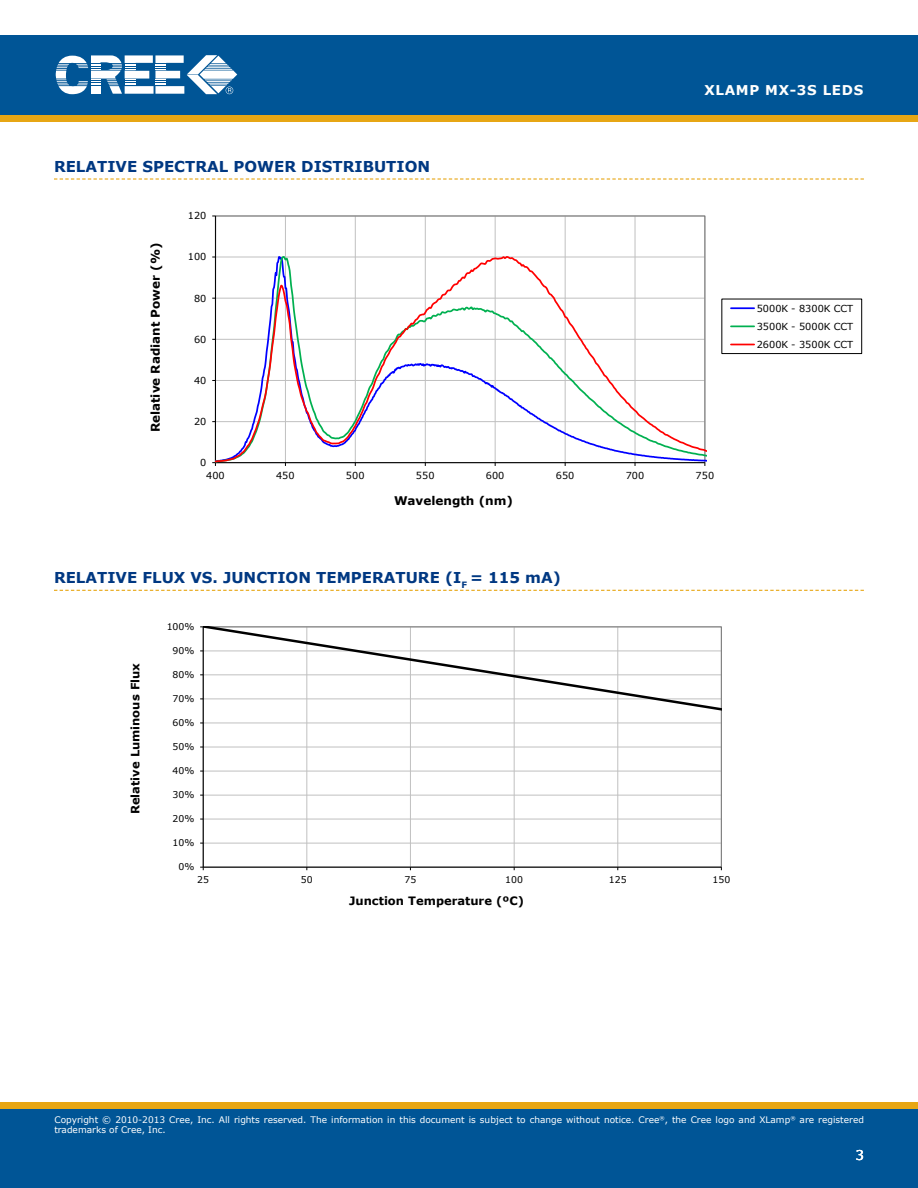
<style>
.page{position:relative;width:918px;height:1188px;background:#fff}
.page>*{position:absolute;margin:0;border:0;box-sizing:border-box;transform-origin:0 0}
.t1{font:700 15px "Verdana";color:#003882}
.t2{font:700 13.5px "Verdana";letter-spacing:.05em;color:#fffffe}
.t3{font:13.5px "Verdana";color:#fff}
.t4{font:700 12px "Verdana";color:#000}
.t5{font:700 11.55px "Verdana";color:#000}
.t6{font:9.6px/18.1px "Verdana";letter-spacing:.005em;color:#000;text-align:justify}
.t7{font:9.3px "Verdana";letter-spacing:.005em;color:#000}
.t8{font:9px/10.8px "Verdana";color:#fff}
</style>
<div class="page">
<div style="left:0;top:35px;width:918px;height:80px;background:#005596"></div>
<svg style="left:56px;top:55px;width:181px;height:39px"></svg>
<div style="left:0;top:1108px;width:918px;height:80px;background:#005596"></div>
<div style="left:0;top:115px;width:918px;height:7px;background:#e7a614"></div>
<div style="left:0;top:1102px;width:918px;height:6px;background:#e7a614"></div>
<svg style="left:54px;top:178px;width:810px;height:2px"></svg>
<svg style="left:54px;top:590px;width:810px;height:1px"></svg>
<hr style="left:285px;top:216px;width:1px;height:247px;background:#c0c0c0">
<hr style="left:355px;top:216px;width:1px;height:247px;background:#c0c0c0">
<hr style="left:425px;top:216px;width:1px;height:247px;background:#c0c0c0">
<hr style="left:495px;top:216px;width:1px;height:247px;background:#c0c0c0">
<hr style="left:565px;top:216px;width:1px;height:247px;background:#c0c0c0">
<hr style="left:635px;top:216px;width:1px;height:247px;background:#c0c0c0">
<hr style="left:705px;top:216px;width:1px;height:247px;background:#c0c0c0">
<hr style="left:215px;top:216px;width:1px;height:247px;background:#000">
<svg style="left:215px;top:255px;width:491px;height:209px"></svg>
<div style="left:722px;top:299px;width:140px;height:55px;border:1px solid #000"></div>
<hr style="left:731px;top:307px;width:23px;height:2px;background:#00f">
<svg style="left:731px;top:326px;width:23px;height:1px"></svg>
<svg style="left:731px;top:344px;width:23px;height:1px"></svg>
<hr style="left:203px;top:843px;width:518px;height:1px;background:#c0c0c0">
<hr style="left:203px;top:819px;width:518px;height:1px;background:#c0c0c0">
<hr style="left:203px;top:795px;width:518px;height:1px;background:#c0c0c0">
<hr style="left:203px;top:771px;width:518px;height:1px;background:#c0c0c0">
<hr style="left:203px;top:747px;width:518px;height:1px;background:#c0c0c0">
<hr style="left:307px;top:627px;width:1px;height:240px;background:#c0c0c0">
<hr style="left:410px;top:627px;width:1px;height:240px;background:#c0c0c0">
<hr style="left:514px;top:627px;width:1px;height:240px;background:#c0c0c0">
<hr style="left:618px;top:627px;width:1px;height:240px;background:#c0c0c0">
<hr style="left:203px;top:627px;width:1px;height:240px;background:#000">
<hr style="left:203px;top:867px;width:518px;height:1px;background:#000">
<svg style="left:203px;top:627px;width:518px;height:102px"></svg>
<h1 class="t1" style="left:54px;top:157px;width:378px">RELATIVE SPECTRAL POWER DISTRIBUTION</h1>
<h3 class="t4" style="left:148px;top:432px;width:191px;rotate:-90deg">Relative Radiant Power (%)</h3>
<p class="t6" style="left:188px;top:206px;width:20px">120</p>
<p class="t6" style="left:188px;top:248px;width:20px">100</p>
<p class="t6" style="left:194px;top:289px;width:14px">80</p>
<p class="t6" style="left:194px;top:330px;width:14px">60</p>
<p class="t6" style="left:194px;top:371px;width:14px">40</p>
<p class="t6" style="left:194px;top:412px;width:14px">20</p>
<p class="t6" style="left:200px;top:453px;width:8px">0</p>
<h2 class="t2" style="left:705px;top:82px;width:160px">XLAMP MX-3S LEDS</h2>
<p class="t6" style="left:757px;top:299px;width:98px">5000K - 8300K CCT 3500K - 5000K CCT 2600K - 3500K CCT</p>
<p class="t6" style="left:206px;top:466px;width:20px">400</p>
<p class="t6" style="left:276px;top:466px;width:20px">450</p>
<p class="t6" style="left:346px;top:466px;width:20px">500</p>
<p class="t6" style="left:416px;top:466px;width:20px">550</p>
<p class="t6" style="left:486px;top:466px;width:20px">600</p>
<p class="t6" style="left:556px;top:466px;width:20px">650</p>
<p class="t6" style="left:626px;top:466px;width:20px">700</p>
<p class="t6" style="left:696px;top:466px;width:20px">750</p>
<h3 class="t4" style="left:394px;top:493px;width:121px">Wavelength (nm)</h3>
<h1 class="t1" style="left:54px;top:568px;width:508px">RELATIVE FLUX VS. JUNCTION TEMPERATURE (I <sub>F</sub> = 115 MA)</h1>
<p class="t7" style="left:167px;top:621px;width:29px">100%</p>
<p class="t5" style="left:128px;top:814px;width:153px;rotate:-90deg">Relative Luminous Flux</p>
<p class="t7" style="left:173px;top:645px;width:23px">90%</p>
<p class="t7" style="left:173px;top:669px;width:23px">80%</p>
<p class="t7" style="left:173px;top:693px;width:23px">70%</p>
<p class="t7" style="left:173px;top:717px;width:23px">60%</p>
<p class="t7" style="left:173px;top:741px;width:23px">50%</p>
<p class="t7" style="left:173px;top:765px;width:23px">40%</p>
<p class="t7" style="left:173px;top:789px;width:24px">30%</p>
<p class="t7" style="left:173px;top:813px;width:23px">20%</p>
<p class="t7" style="left:173px;top:837px;width:23px">10%</p>
<p class="t7" style="left:179px;top:861px;width:18px">0%</p>
<p class="t7" style="left:197px;top:873px;width:13px">25</p>
<p class="t7" style="left:301px;top:873px;width:13px">50</p>
<p class="t7" style="left:404px;top:873px;width:13px">75</p>
<p class="t7" style="left:505px;top:873px;width:19px">100</p>
<p class="t7" style="left:609px;top:873px;width:19px">125</p>
<p class="t7" style="left:712px;top:873px;width:19px">150</p>
<p class="t5" style="left:349px;top:893px;width:176px">Junction Temperature (ºC)</p>
<p class="t8" style="left:54px;top:1114px;width:811px">Copyright © 2010-2013 Cree, Inc. All rights reserved. The information in this document is subject to change without notice. Cree<sup>®</sup>, the Cree logo and XLamp<sup>®</sup> are registered trademarks of Cree, Inc.</p>
<p class="t8" style="left:114px;top:1115px;width:752px">2010 Cree, Inc. All rights reserved. The information in his document is subject to change without no ice. Cree, the Cr e logo and XLamp are registered tradema ks</p>
<p class="t8" style="left:54px;top:1125px;width:58px">of Cree, Inc.</p>
<h2 class="t3" style="left:855px;top:1146px;width:10px">3</h2>
</div>
